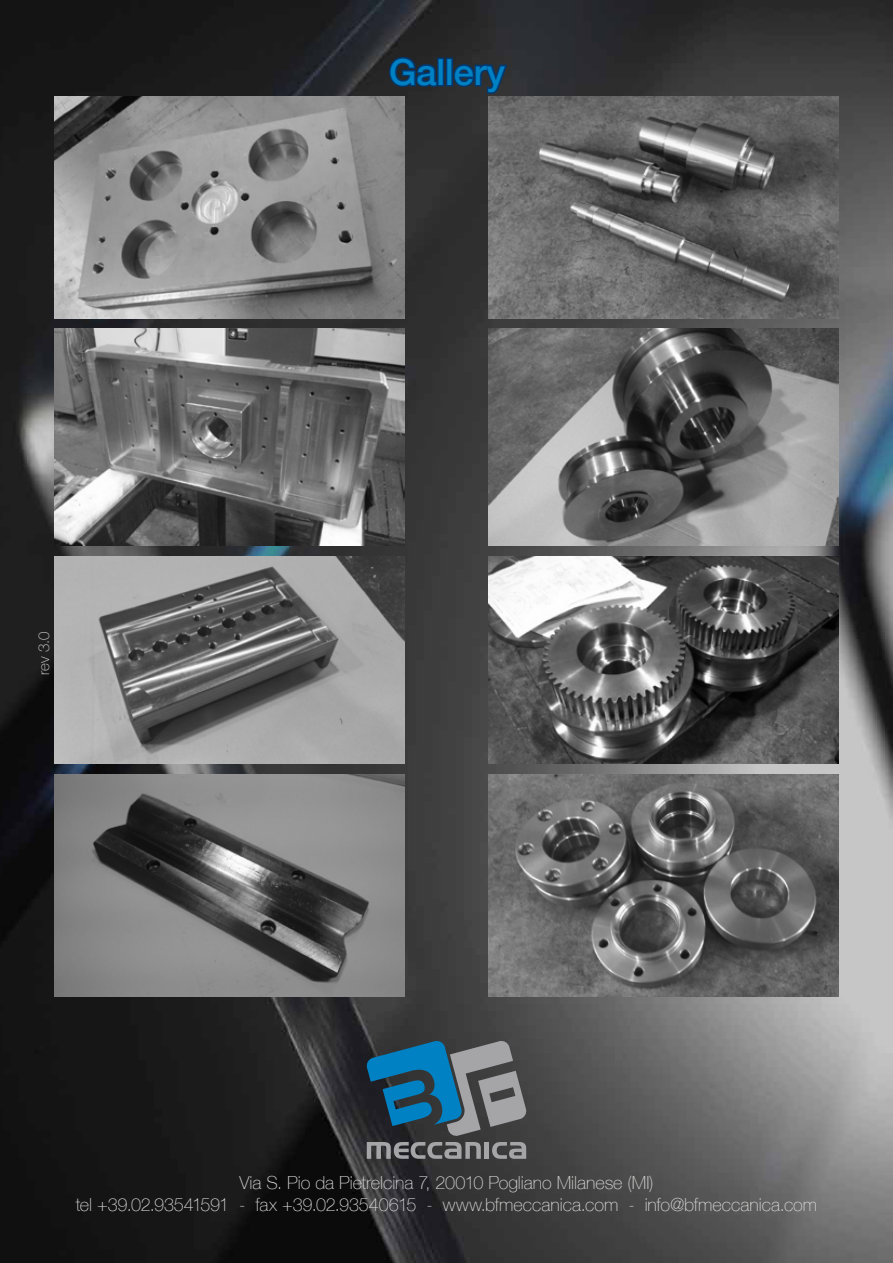
<style>
.page{position:relative;width:893px;height:1263px;background:#fff}
.page>*{position:absolute;margin:0;border:0;box-sizing:border-box;transform-origin:0 0}
.t1{font:500 36px "Helvetica 65";color:#0081c3}
.t2{font:100 18px/21.6px "Helve Nue";letter-spacing:-.005em;color:#dbdad9;text-align:center}
.t3{font:100 15px "Helve Nue";color:#dbdad9}
</style>
<div class="page">
<img style="left:0;top:0;width:893px;height:1263px">
<svg style="left:366px;top:1040px;width:161px;height:119px;background:#476474"></svg>
<svg style="left:387px;top:55px;width:52px;height:34px;background:#132e4a"></svg>
<div style="left:437px;top:58px;width:7px;height:28px;border:3px solid #003872"></div>
<div style="left:446px;top:58px;width:7px;height:28px;border:3px solid #003872"></div>
<svg style="left:452px;top:62px;width:57px;height:41px;background:#1e3349"></svg>
<img style="left:54px;top:97px;width:350px;height:221px">
<img style="left:54px;top:329px;width:350px;height:217px">
<img style="left:54px;top:556px;width:350px;height:208px">
<img style="left:54px;top:774px;width:350px;height:222px">
<img style="left:489px;top:97px;width:350px;height:221px">
<img style="left:489px;top:329px;width:350px;height:217px">
<img style="left:489px;top:556px;width:350px;height:208px">
<img style="left:489px;top:774px;width:350px;height:222px">
<h1 class="t1" style="left:389px;top:51px;width:118px">Gallery</h1>
<p class="t3" style="left:34px;top:675px;width:45px;rotate:-90deg">rev 3.0</p>
<p class="t2" style="left:76px;top:1171px;width:743px">Via S. Pio da Pietrelcina 7, 20010 Pogliano Milanese (MI)<br>tel +39.02.93541591 - fax +39.02.93540615 - www.bfmeccanica.com - info@bfmeccanica.com</p>
</div>
